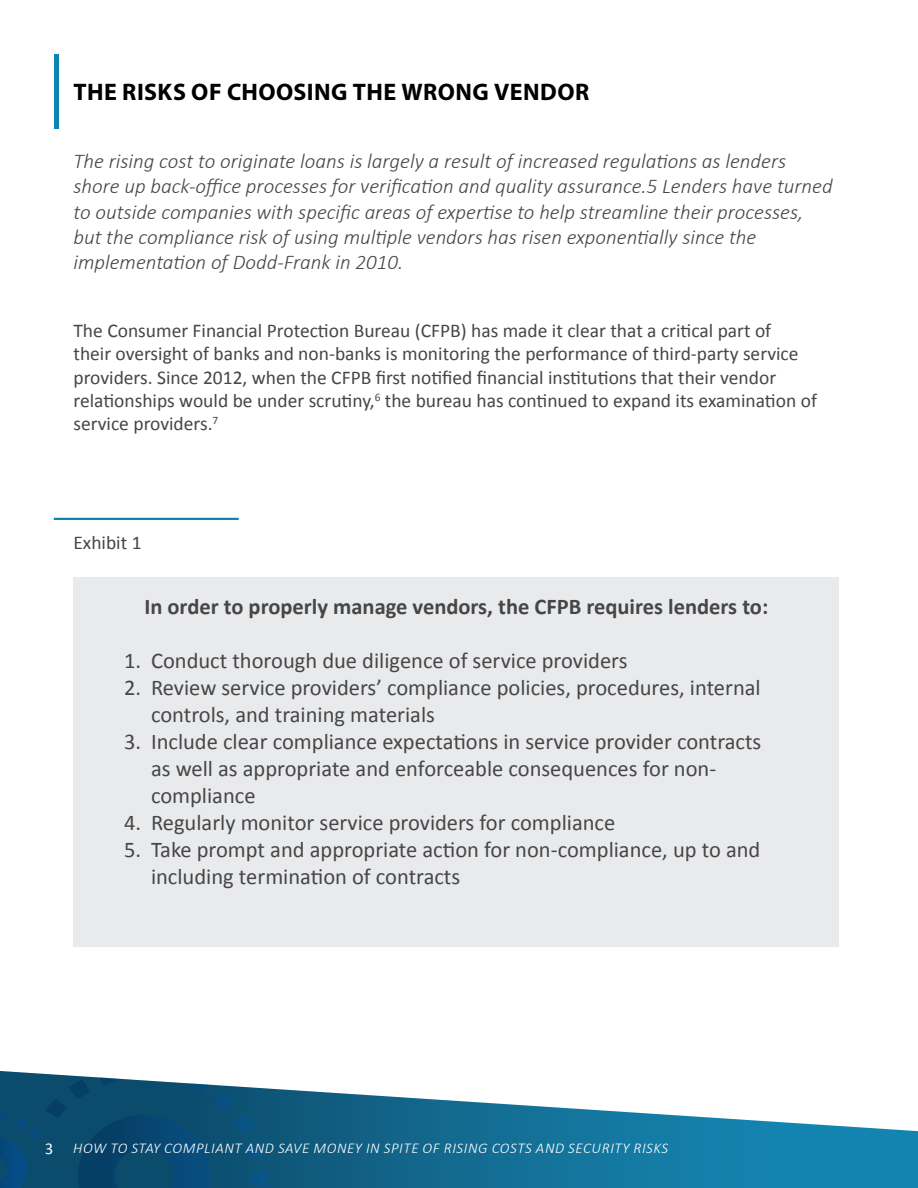
<style>
.page{position:relative;width:918px;height:1188px;background:#fff}
.page>*{position:absolute;margin:0;border:0;box-sizing:border-box;transform-origin:0 0}
.t1{font:700 24px "Myriad Pro";letter-spacing:.02em;color:#000}
.t2{font:22.5px/27px "Calibri";color:#474647}
.t3{font:700 22.5px "Calibri";color:#474647}
.t4{font:italic 300 21px/25.2px "Calibri";color:#474647}
.t5{font:19.5px/23.4px "Calibri";color:#474647}
.t6{font:italic 300 15px "Calibri";letter-spacing:.04em;color:#fff}
.s1{font-weight:400;font-style:normal;font-size:16.5px}
</style>
<div class="page">
<svg style="left:267px;top:1088px;width:651px;height:100px"></svg>
<svg style="left:0;top:1071px;width:267px;height:117px;background:#1c587a"></svg>
<hr style="left:54px;top:518px;width:185px;height:2px;background:#0e84b1">
<div style="left:73px;top:577px;width:766px;height:369px;background:#e9eaec"></div>
<hr style="left:54px;top:54px;width:4px;height:74px;background:#0e84b1">
<p class="t1" style="left:74px;top:76px;width:517px">THE RISKS OF CHOOSING THE WRONG VENDOR</p>
<p class="t4" style="left:73px;top:148px;width:761px">The rising cost to originate loans is largely a result of increased regulations as lenders shore up back-office processes for verification and quality assurance.5 Lenders have turned to outside companies with specific areas of expertise to help streamline their processes, but the compliance risk of using multiple vendors has risen exponentially since the implementation of Dodd-Frank in 2010.</p>
<p class="t5" style="left:73px;top:318px;width:745px">The Consumer Financial Protection Bureau (CFPB) has made it clear that a critical part of<br>their oversight of banks and non-banks is monitoring the performance of third-party service providers. Since 2012, when the CFPB first notified financial institutions that their vendor relationships would be under scrutiny,<sup>6</sup> the bureau has continued to expand its examination of service providers.<sup>7</sup></p>
<p class="t5" style="left:73px;top:530px;width:70px">Exhibit 1</p>
<p class="t3" style="left:144px;top:590px;width:625px">In order to properly manage vendors, the CFPB requires lenders to:</p>
<p class="t2" style="left:124px;top:646px;width:505px">1. Conduct thorough due diligence of service providers</p>
<p class="t2" style="left:151px;top:673px;width:611px;text-indent:-27px">2. Review service providers’ compliance policies, procedures, internal controls, and training materials</p>
<p class="t2" style="left:151px;top:727px;width:612px;text-indent:-27px">3. Include clear compliance expectations in service provider contracts as well as appropriate and enforceable consequences for non&shy;compliance</p>
<p class="t2" style="left:124px;top:808px;width:493px">4. Regularly monitor service providers for compliance</p>
<p class="t2" style="left:151px;top:835px;width:611px;text-indent:-27px">5. Take prompt and appropriate action for non-compliance, up to and including termination of contracts</p>
<p class="t6" style="left:45px;top:1139px;width:625px"><span class="s1">3</span> HOW TO STAY COMPLIANT AND SAVE MONEY IN SPITE OF RISING COSTS AND SECURITY RISKS</p>
</div>
